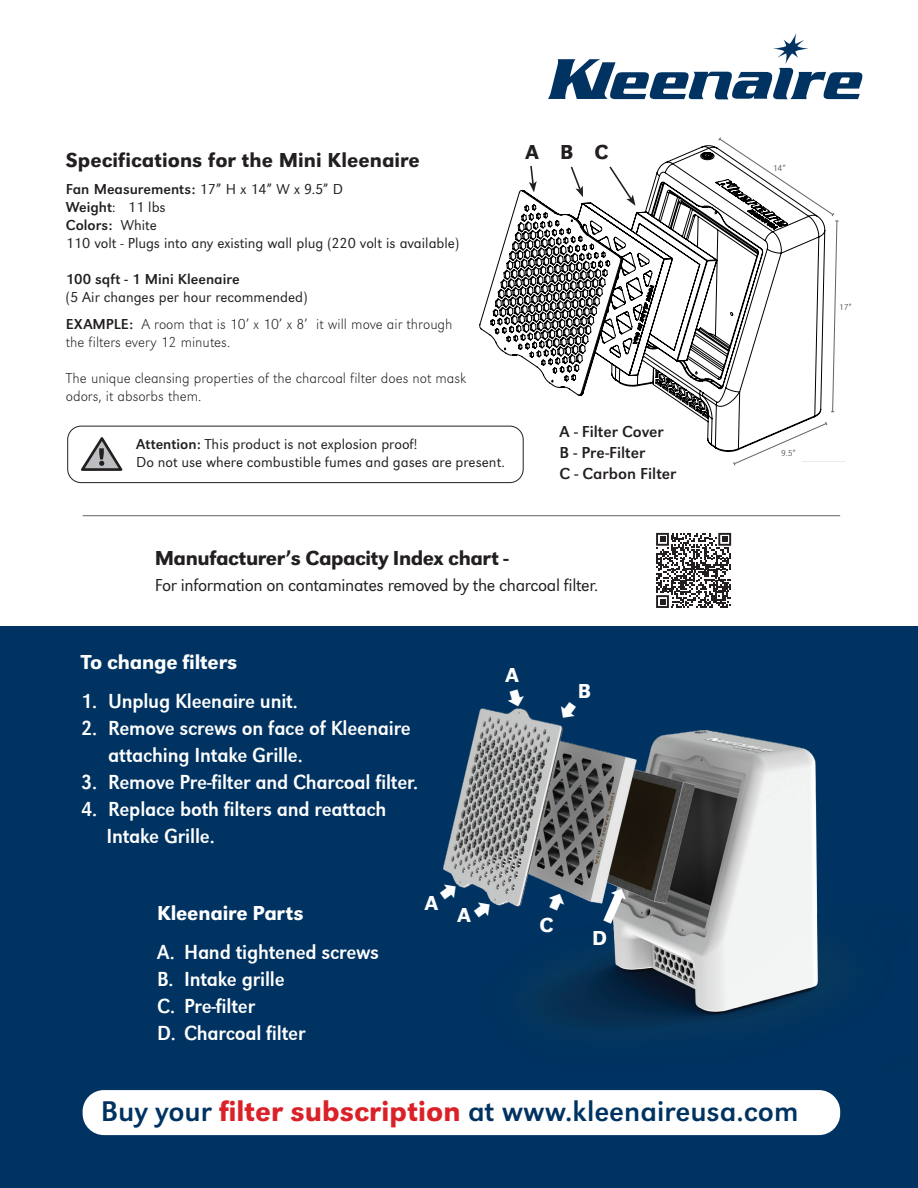
<style>
.page{position:relative;width:918px;height:1188px;background:#fff}
.page>*{position:absolute;margin:0;border:0;box-sizing:border-box;transform-origin:0 0}
.t1{font:29.55px "URW Grotesk";color:#003361}
.t2{font:21px/27px "URW Grotesk Nar";letter-spacing:-.01em;color:#fff}
.intro_text{font:500 21px "URW Grotesk";color:#231f20}
.t3{font:500 21px "URW Grotesk";letter-spacing:-.01em;color:#fff}
.intro_text-2{font:500 21px "URW Grotesk";letter-spacing:-.02em;color:#231f20}
.intro_text-3{font:300 18px "URW Grotesk";letter-spacing:-.02em;color:#231f20}
.t4{font:16.5px "URW Grotesk";color:#231f20}
.t5{font:300 15px "URW Grotesk";color:#231f20}
.t6{font:300 expanded 15px/18px "URW Grotesk";color:#231f20}
.t7{font:15px/18px "URW Grotesk";color:#231f20}
.t8{font:13.05px "Century Gothic";color:#000}
.t9{font:300 9px "URW Grotesk";color:#636366}
.s1{font-weight:300}
.s2{font-weight:400;font-stretch:normal}
.s3{font-weight:400}
.s4{font-weight:500;color:#da2128}
</style>
<div class="page">
<div style="left:0;top:626px;width:918px;height:562px;background:#003361"></div>
<div style="left:83px;top:1090px;width:757px;height:45px;background:#fff;border-radius:21px"></div>
<svg style="left:548px;top:33px;width:314px;height:66px"></svg>
<svg style="left:656px;top:532px;width:75px;height:76px"></svg>
<hr style="left:457px;top:135px;width:1px;height:327px;background:#c0c0c0">
<hr style="left:457px;top:135px;width:388px;height:1px;background:#c0c0c0">
<hr style="left:917px;top:135px;width:1px;height:327px;background:#c0c0c0">
<hr style="left:457px;top:528px;width:388px;height:1px;background:#c0c0c0">
<svg style="left:479px;top:145px;width:341px;height:307px"></svg>
<svg style="left:529px;top:164px;width:8px;height:28px"></svg>
<svg style="left:569px;top:165px;width:14px;height:32px"></svg>
<svg style="left:608px;top:165px;width:28px;height:41px"></svg>
<svg style="left:733px;top:421px;width:95px;height:45px"></svg>
<svg style="left:713px;top:135px;width:126px;height:278px"></svg>
<img style="left:443px;top:708px;width:376px;height:320px">
<svg style="left:603px;top:889px;width:23px;height:35px"></svg>
<hr style="left:83px;top:515px;width:757px;height:1px;background:#636366">
<svg style="left:81px;top:437px;width:41px;height:34px"></svg>
<div style="left:67px;top:426px;width:457px;height:57px;border:1px solid #231f20;border-radius:14px"></div>
<svg style="left:557px;top:708px;width:23px;height:15px"></svg>
<svg style="left:443px;top:880px;width:18px;height:23px"></svg>
<svg style="left:472px;top:897px;width:23px;height:23px"></svg>
<svg style="left:546px;top:891px;width:22px;height:21px"></svg>
<p class="intro_text" style="left:66px;top:148px;width:356px">Specifications for the Mini Kleenaire</p>
<p class="t7" style="left:66px;top:180px;width:279px">Fan Measurements: <span class="s1">17” H x 14” W x 9.5” D</span></p>
<p class="t7" style="left:66px;top:198px;width:101px">Weight<span class="s1">: 11 lbs<br></span>Colors: <span class="s1">White</span></p>
<p class="t5" style="left:66px;top:235px;width:395px">110 volt - Plugs into any existing wall plug (220 volt is available)</p>
<p class="t7" style="left:66px;top:270px;width:175px">100 sqft - 1 Mini Kleenaire</p>
<p class="t5" style="left:66px;top:289px;width:243px">(5 Air changes per hour recommended)</p>
<p class="t6" style="left:66px;top:315px;width:388px"><span class="s2">EXAMPLE:</span> A room that is 10’ x 10’ x 8’ it will move air through the filters every 12 minutes.</p>
<p class="t6" style="left:66px;top:369px;width:402px">The unique cleansing properties of the charcoal filter does not mask odors, it absorbs them.</p>
<p class="t8" style="left:371px;top:432px;width:11px">A</p>
<p class="t5" style="left:136px;top:436px;width:283px"><span class="s3">Attention:</span> This product is not explosion proof!</p>
<p class="t5" style="left:136px;top:454px;width:370px">Do not use where combustible fumes and gases are present.</p>
<p class="intro_text" style="left:526px;top:140px;width:84px">A B C</p>
<p class="t4" style="left:560px;top:422px;width:105px">A - Filter Cover</p>
<p class="t4" style="left:560px;top:443px;width:87px">B - Pre-Filter</p>
<p class="t4" style="left:560px;top:464px;width:118px">C - Carbon Filter</p>
<p class="intro_text-2" style="left:155px;top:546px;width:356px">Manufacturer’s Capacity Index chart -</p>
<p class="intro_text-3" style="left:155px;top:575px;width:445px">For information on contaminates removed by the charcoal filter.</p>
<p class="t3" style="left:81px;top:649px;width:158px">To change filters</p>
<p class="t2" style="left:81px;top:688px;width:218px">1. Unplug Kleenaire unit.</p>
<p class="t2" style="left:108px;top:715px;width:304px;text-indent:-27px">2. Remove screws on face of Kleenaire attaching Intake Grille.</p>
<p class="t2" style="left:81px;top:769px;width:339px">3. Remove Pre-filter and Charcoal filter.</p>
<p class="t2" style="left:81px;top:796px;width:307px">4. Replace both filters and reattach</p>
<p class="t2" style="left:106px;top:823px;width:110px">Intake Grille.</p>
<p class="t3" style="left:157px;top:900px;width:148px">Kleenaire Parts</p>
<p class="t2" style="left:157px;top:939px;width:223px">A. Hand tightened screws</p>
<p class="t2" style="left:157px;top:966px;width:129px">B. Intake grille</p>
<p class="t2" style="left:157px;top:993px;width:100px">C. Pre-filter</p>
<p class="t2" style="left:157px;top:1020px;width:150px">D. Charcoal filter</p>
<p class="t3" style="left:425px;top:890px;width:15px">A</p>
<p class="t3" style="left:458px;top:903px;width:15px">A</p>
<p class="t3" style="left:506px;top:662px;width:15px">A</p>
<p class="t3" style="left:578px;top:679px;width:15px">B</p>
<p class="t3" style="left:539px;top:913px;width:15px">C</p>
<p class="t3" style="left:592px;top:926px;width:16px">D</p>
<p class="t9" style="left:773px;top:163px;width:15px">14”</p>
<p class="t9" style="left:781px;top:448px;width:16px">9.5”</p>
<p class="t1" style="left:101px;top:1094px;width:699px">Buy your <span class="s4">filter subscription</span> at www.kleenaireusa.com</p>
<p class="t9" style="left:839px;top:302px;width:15px">17”</p>
</div>
